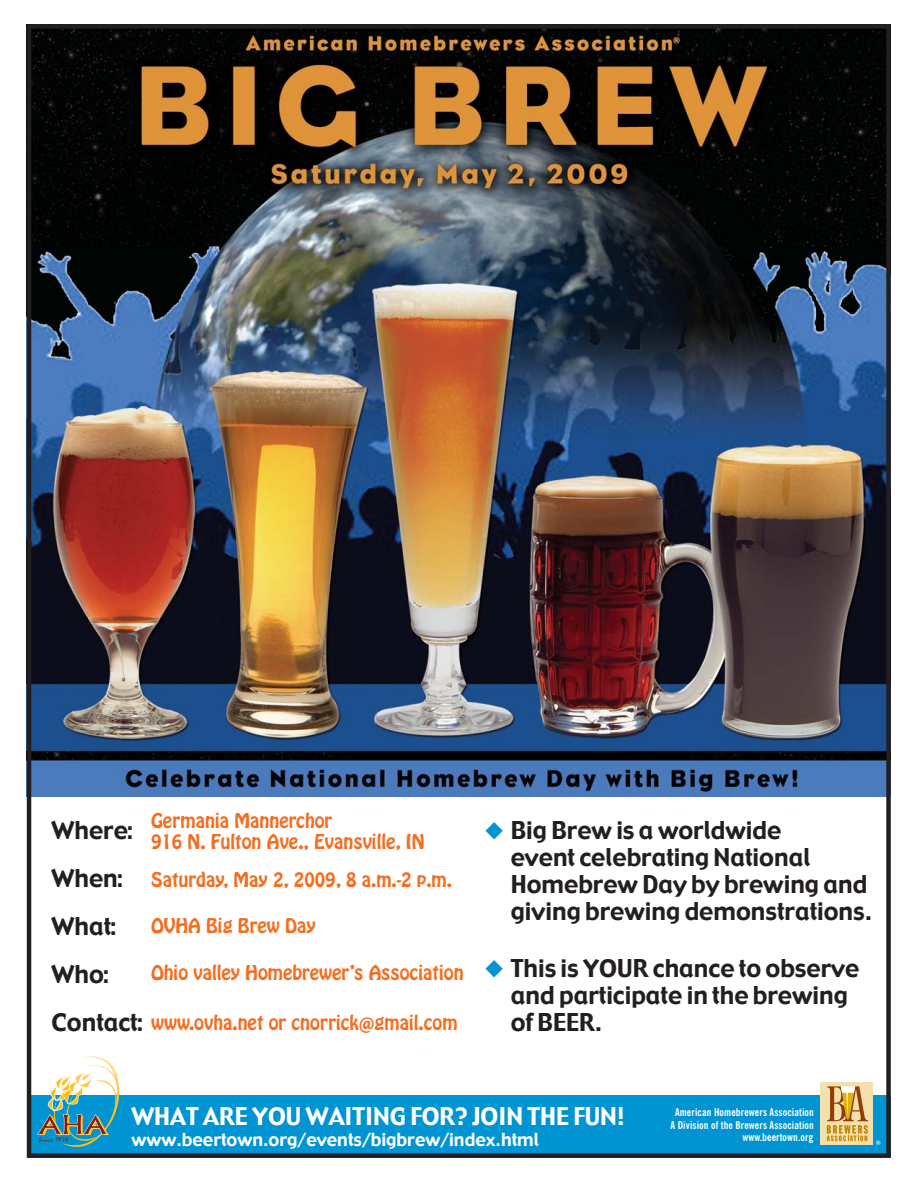
<style>
.page{position:relative;width:918px;height:1188px;background:#fff}
.page>*{position:absolute;margin:0;border:0;box-sizing:border-box;transform-origin:0 0}
.t1{font:24px/27px "Gadget";color:#231f20}
.t2{font:23.85px "Gadget";color:#fff}
.t3{font:18px/21.6px "Hobo Std";color:#f36e21}
.t4{font:17.55px "Gadget";color:#fff}
.t5{font:700 condensed 10.65px/12.9px "News Gothic BT";letter-spacing:.01em;color:#fff;text-align:right}
.t6{font:700 condensed 6.15px "News Gothic BT";color:#fff}
.s1{color:#0094d3}
</style>
<div class="page">
<img style="left:27px;top:24px;width:864px;height:1134px">
<p class="t3" style="left:151px;top:810px;width:275px">Germania Mannerchor<br>916 N. Fulton Ave., Evansville, IN</p>
<p class="t3" style="left:151px;top:869px;width:302px">Saturday, May 2, 2009, 8 a.m.-2 p.m.</p>
<p class="t3" style="left:151px;top:915px;width:166px">OVHA Big Brew Day</p>
<p class="t3" style="left:151px;top:962px;width:314px">Ohio valley Homebrewer’s Association</p>
<p class="t3" style="left:151px;top:1012px;width:308px">www.ovha.net or cnorrick@gmail.com</p>
<p class="t1" style="left:52px;top:807px;width:92px;line-height:48px">Where:<br>When:<br>What:<br>Who:<br>Contact:</p>
<p class="t1" style="left:511px;top:818px;width:363px;text-indent:-26px"><span class="s1">◆</span> Big Brew is a worldwide<br>event celebrating National<br>Homebrew Day by brewing and giving brewing demonstrations.</p>
<p class="t1" style="left:511px;top:956px;width:350px;text-indent:-26px"><span class="s1">◆</span> This is YOUR chance to observe and participate in the brewing of BEER.</p>
<p class="t2" style="left:131px;top:1101px;width:495px">WHAT ARE YOU WAITING FOR? JOIN THE FUN!</p>
<p class="t4" style="left:131px;top:1128px;width:409px">www.beertown.org/events/bigbrew/index.html</p>
<p class="t5" style="left:671px;top:1105px;width:145px">American Homebrewers Association<br>A Division of the Brewers Association www.beertown.org</p>
<p class="t6" style="left:876px;top:1139px;width:7px">®</p>
</div>
